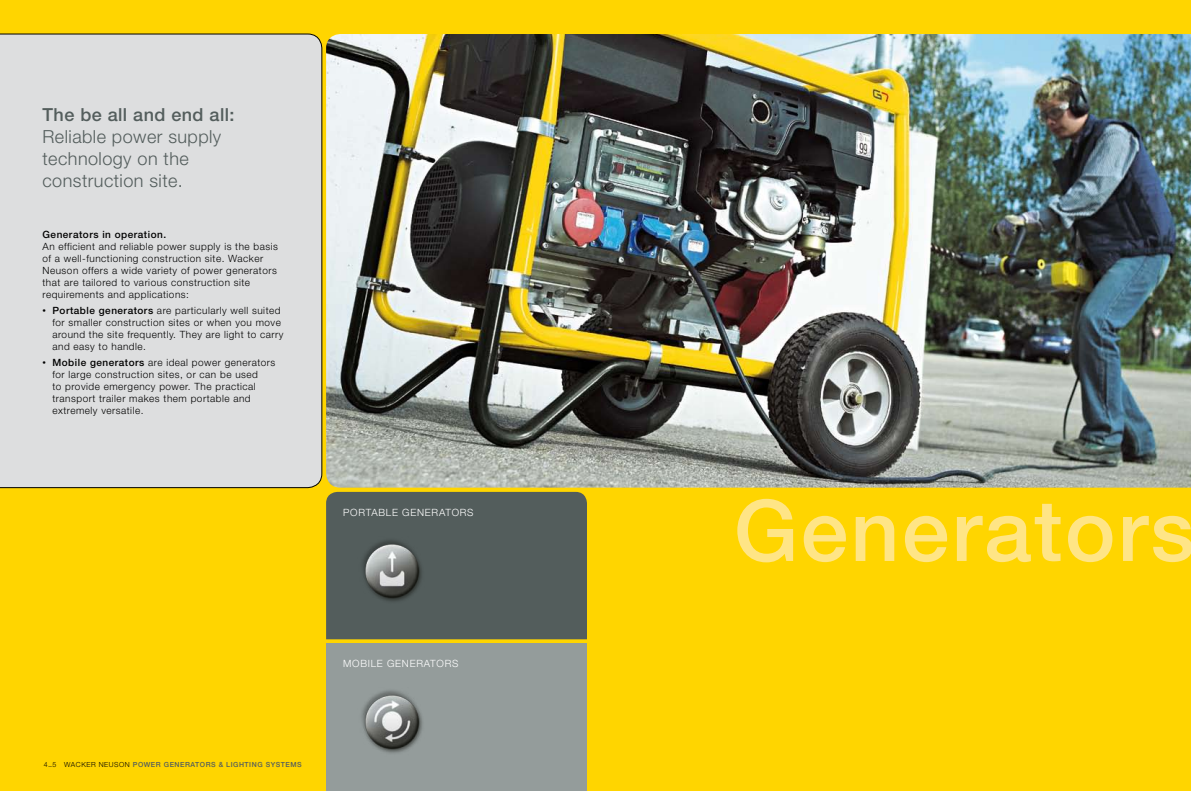
<style>
.page{position:relative;width:1191px;height:791px;background:#ffd500}
.page>*{position:absolute;margin:0;border:0;box-sizing:border-box;transform-origin:0 0}
.t1{font:500 85px "Helvetica Neue";letter-spacing:.03em;color:#ffe586}
.t2{font:300 18px/22px "Helvetica Neue";letter-spacing:.025em;color:#535d5c}
.t3{font:500 18px "Helvetica Neue";letter-spacing:.025em;color:#535d5c}
.t4{font:300 10px/12px "Helvetica Neue";letter-spacing:.05em;color:#000}
.t5{font:300 10px "Helvetica Neue";letter-spacing:.075em;color:#fff}
.t6{font:500 10px "Helvetica Neue";letter-spacing:.05em;color:#000}
.t7{font:500 7px "Helvetica Neue";letter-spacing:.075em;color:#535d5c}
.s1{font-size:7px}
.s2{font-weight:500}
.s3{font-weight:300;color:#000}
</style>
<div class="page">
<div style="left:326px;top:492px;width:261px;height:147px;background:#535d5c"></div>
<div style="left:326px;top:643px;width:261px;height:148px;background:#949c9b"></div>
<img style="left:326px;top:34px;width:865px;height:454px">
<div style="left:0;top:34px;width:322px;height:454px;background:#dddedf"></div>
<img style="left:351px;top:530px;width:81px;height:81px">
<img style="left:361px;top:690px;width:62px;height:63px">
<h2 class="t3" style="left:43px;top:104px;width:193px">The be all and end all:</h2>
<h2 class="t2" style="left:43px;top:126px;width:180px">Reliable power supply technology on the construction site.</h2>
<p class="t6" style="left:43px;top:228px;width:125px">Generators in operation.</p>
<p class="t4" style="left:43px;top:240px;width:237px">An efficient and reliable power supply is the basis of a well-functioning construction site. Wacker Neuson offers a wide variety of power generators that are tailored to various construction site requirements and applications:</p>
<p class="t4" style="left:52px;top:304px;width:233px;text-indent:-10px"><span class="s1">•</span> <span class="s2">Portable generators</span> are particularly well suited for smaller construction sites or when you move around the site frequently. They are light to carry and easy to handle.</p>
<p class="t4" style="left:52px;top:356px;width:224px;text-indent:-10px"><span class="s1">•</span> <span class="s2">Mobile generators</span> are ideal power generators for large construction sites, or can be used<br>to provide emergency power. The practical transport trailer makes them portable and extremely versatile.</p>
<p class="t5" style="left:343px;top:506px;width:132px">PORTABLE GENERATORS</p>
<p class="t7" style="left:44px;top:760px;width:259px"><span class="s3">4_5 WACKER NEUSON</span> POWER GENERATORS &amp; LIGHTING SYSTEMS</p>
<p class="t5" style="left:343px;top:657px;width:117px">MOBILE GENERATORS</p>
<h1 class="t1" style="left:733px;top:480px;width:462px">Generators</h1>
</div>
